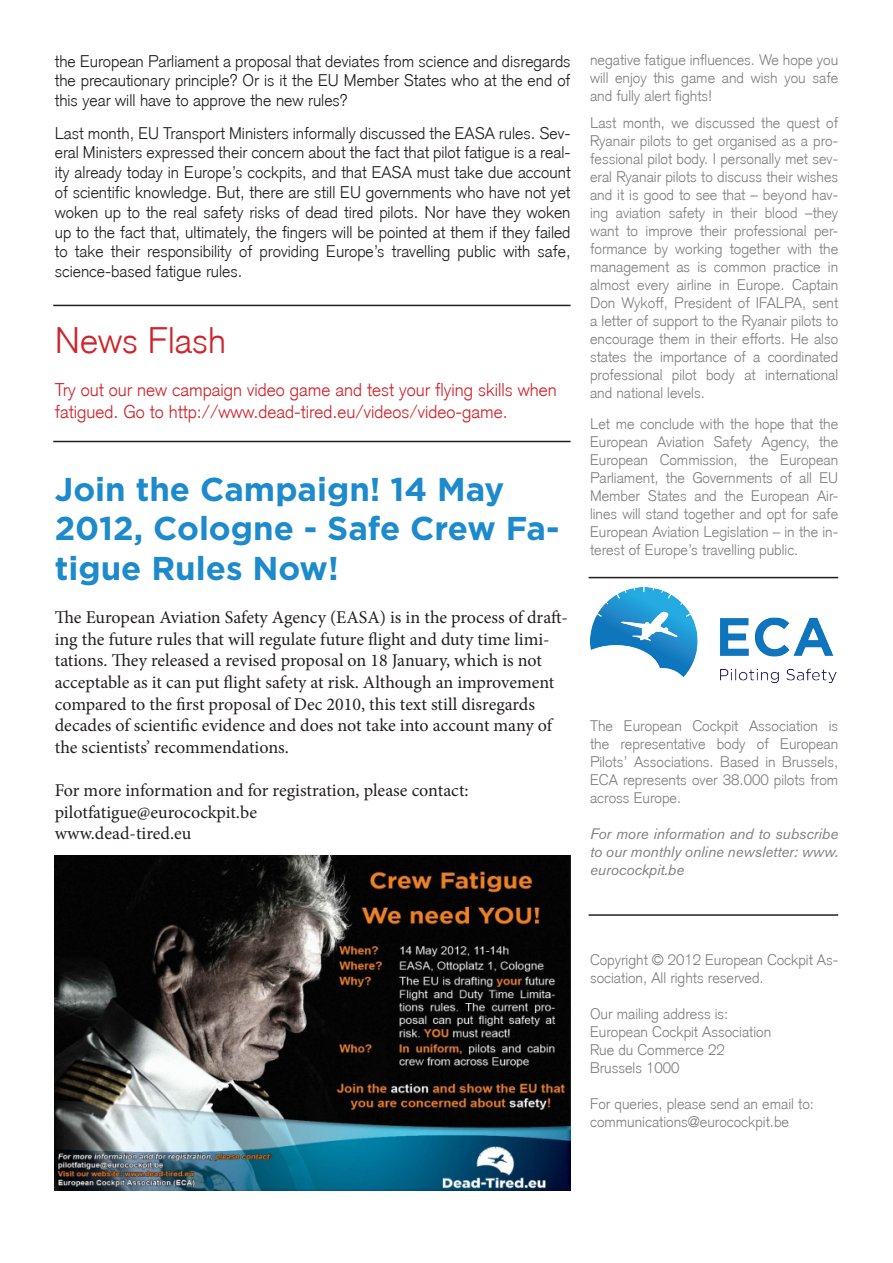
<style>
.page{position:relative;width:893px;height:1263px;background:#fff}
.page>*{position:absolute;margin:0;border:0;box-sizing:border-box;transform-origin:0 0}
.t1{font:300 36px "Akzidenz Grotesk";color:#d1232a}
.t2{font:700 33px/39.6px "Gotham HTF";color:#1d8acb}
.t3{font:18px/21.6px "Minion Pro";color:#231f20}
.t4{font:300 18px/21.6px "Akzidenz Grotesk";color:#d1232a}
.t5{font:300 16.5px/19.8px "Akzidenz Grotesk";color:#231f20;text-align:justify}
.t6{font:300 15px/18px "Akzidenz Grotesk";color:#808083;text-align:justify}
.t7{font:italic 15px/18px "Akzidenz Grotesk BE";color:#808083;text-align:justify}
</style>
<div class="page">
<img style="left:55px;top:855px;width:516px;height:335px">
<img style="left:590px;top:587px;width:247px;height:96px">
<hr style="left:53px;top:305px;width:518px;height:1px;background:#231f20">
<hr style="left:589px;top:577px;width:249px;height:1px;background:#231f20">
<hr style="left:589px;top:914px;width:249px;height:2px;background:#231f20">
<hr style="left:53px;top:441px;width:518px;height:1px;background:#231f20">
<p class="t5" style="left:55px;top:51px;width:517px">the European Parliament a proposal that deviates from science and disregards the precautionary principle? Or is it the EU Member States who at the end of this year will have to approve the new rules?</p>
<p class="t5" style="left:55px;top:123px;width:517px">Last month, EU Transport Ministers informally discussed the EASA rules. Sev&shy;eral Ministers expressed their concern about the fact that pilot fatigue is a real&shy;ity already today in Europe’s cockpits, and that EASA must take due account of scientific knowledge. But, there are still EU governments who have not yet woken up to the real safety risks of dead tired pilots. Nor have they woken up to the fact that, ultimately, the fingers will be pointed at them if they failed to take their responsibility of providing Europe’s travelling public with safe, science-based fatigue rules.</p>
<p class="t1" style="left:55px;top:319px;width:173px">News Flash</p>
<p class="t4" style="left:55px;top:379px;width:504px">Try out our new campaign video game and test your flying skills when fatigued. Go to http://www.dead-tired.eu/videos/video-game.</p>
<p class="t2" style="left:55px;top:468px;width:506px">Join the Campaign! 14 May<br>2012, Cologne - Safe Crew Fa&shy;tigue Rules Now!</p>
<p class="t3" style="left:55px;top:607px;width:515px">The European Aviation Safety Agency (EASA) is in the process of draft&shy;ing the future rules that will regulate future flight and duty time limi&shy;tations. They released a revised proposal on 18 January, which is not acceptable as it can put flight safety at risk. Although an improvement compared to the first proposal of Dec 2010, this text still disregards decades of scientific evidence and does not take into account many of the scientists’ recommendations.</p>
<p class="t3" style="left:55px;top:779px;width:415px">For more information and for registration, please contact:</p>
<p class="t3" style="left:55px;top:801px;width:204px">pilotfatigue@eurocockpit.be</p>
<p class="t3" style="left:55px;top:823px;width:138px">www.dead-tired.eu</p>
<p class="t6" style="left:590px;top:51px;width:250px">negative fatigue influences. We hope you will enjoy this game and wish you safe and fully alert fights!</p>
<p class="t6" style="left:590px;top:114px;width:250px">Last month, we discussed the quest of Ryanair pilots to get organised as a pro&shy;fessional pilot body. I personally met sev&shy;eral Ryanair pilots to discuss their wishes and it is good to see that – beyond hav&shy;ing aviation safety in their blood –they want to improve their professional per&shy;formance by working together with the management as is common practice in almost every airline in Europe. Captain Don Wykoff, President of IFALPA, sent a letter of support to the Ryanair pilots to encourage them in their efforts. He also states the importance of a coordinated professional pilot body at international and national levels.</p>
<p class="t6" style="left:590px;top:415px;width:250px">Let me conclude with the hope that the European Aviation Safety Agency, the European Commission, the European Parliament, the Governments of all EU Member States and the European Air&shy;lines will stand together and opt for safe European Aviation Legislation – in the in&shy;terest of Europe’s travelling public.</p>
<p class="t6" style="left:590px;top:717px;width:250px">The European Cockpit Association is the representative body of European Pilots’ Associations. Based in Brussels, ECA represents over 38.000 pilots from across Europe.</p>
<p class="t7" style="left:590px;top:825px;width:250px">For more information and to subscribe to our monthly online newsletter: www. eurocockpit.be</p>
<p class="t6" style="left:590px;top:951px;width:250px">Copyright © 2012 European Cockpit As&shy;sociation, All rights reserved.</p>
<p class="t6" style="left:590px;top:1005px;width:140px">Our mailing address is:</p>
<p class="t6" style="left:590px;top:1023px;width:183px">European Cockpit Association</p>
<p class="t6" style="left:590px;top:1041px;width:136px">Rue du Commerce 22</p>
<p class="t6" style="left:590px;top:1059px;width:91px">Brussels 1000</p>
<p class="t6" style="left:590px;top:1095px;width:225px">For queries, please send an email to:</p>
<p class="t6" style="left:590px;top:1113px;width:200px">communications@eurocockpit.be</p>
</div>
